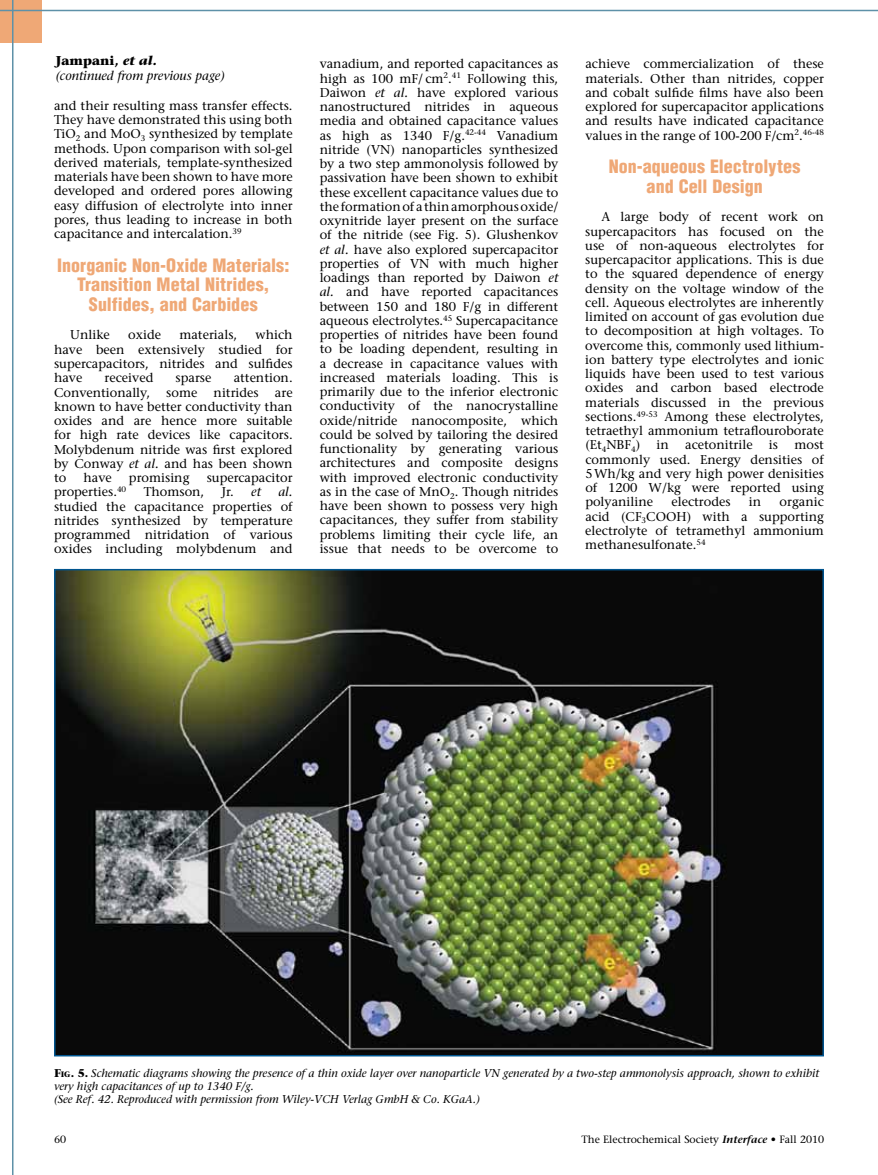
<style>
.page{position:relative;width:878px;height:1175px;background:#fff}
.page>*{position:absolute;margin:0;border:0;box-sizing:border-box;transform-origin:0 0}
.t1{font:900 condensed 18px/19.5px "Helvetica";color:#efa876;text-align:center}
.t2{font:12.75px/14.2px "Stone Serif";color:#000;text-align:justify}
.t3{font:italic 12.75px/14.2px "Stone Serif";color:#000}
.t4{font:italic 11.25px/12.8px "Stone Serif";color:#000}
.t5{font:10.5px "Stone Serif";color:#000}
.s1{font-weight:700;font-style:normal}
.s2{font-weight:700}
.s3{font-style:italic}
.s4{font-weight:700;font-style:normal;font-size:7.8px}
.s5{font-weight:600;font-style:italic}
</style>
<div class="page">
<div style="left:0;top:0;width:42px;height:42px;background:#efa876"></div>
<hr style="left:12px;top:0;width:2px;height:1174px;background:#5e91a8">
<hr style="left:0;top:10px;width:877px;height:1px;background:#5e91a8">
<img style="left:57px;top:572px;width:764px;height:481px">
<div style="left:54px;top:569px;width:770px;height:487px;border:2px solid #00558f"></div>
<p class="t3" style="left:56px;top:54px;width:170px"><span class="s1">Jampani,</span> <span class="s2">et al.<br></span>(continued from previous page)</p>
<p class="t2" style="left:54px;top:98px;width:240px">and their resulting mass transfer effects.<br>They have demonstrated this using both TiO<sub>2</sub> and MoO<sub>3</sub> synthesized by template methods. Upon comparison with sol-gel derived materials, template-synthesized materials have been shown to have more developed and ordered pores allowing easy diffusion of electrolyte into inner pores, thus leading to increase in both capacitance and intercalation.<sup>39</sup></p>
<h1 class="t1" style="left:57px;top:255px;width:234px">Inorganic Non-Oxide Materials:<br>Transition Metal Nitrides,<br>Sulfides, and Carbides</h1>
<p class="t2" style="left:70px;top:328px;width:41px">Unlike</p>
<p class="t2" style="left:128px;top:328px;width:34px">oxide</p>
<p class="t2" style="left:179px;top:328px;width:59px">materials,</p>
<p class="t2" style="left:54px;top:328px;width:240px;text-indent:201px">which have been extensively studied for supercapacitors, nitrides and sulfides have</p>
<p class="t2" style="left:105px;top:370px;width:50px">received</p>
<p class="t2" style="left:176px;top:370px;width:37px">sparse</p>
<p class="t2" style="left:234px;top:370px;width:60px">attention.</p>
<p class="t2" style="left:54px;top:385px;width:97px">Conventionally,</p>
<p class="t2" style="left:166px;top:385px;width:33px">some</p>
<p class="t2" style="left:213px;top:385px;width:47px">nitrides</p>
<p class="t2" style="left:54px;top:385px;width:240px;text-indent:221px">are known to have better conductivity than oxides and are hence more suitable for high rate devices like capacitors.<br>Molybdenum nitride was first explored by Conway <span class="s3">et al.</span> and has been shown to</p>
<p class="t2" style="left:83px;top:470px;width:30px">have</p>
<p class="t2" style="left:129px;top:470px;width:62px">promising</p>
<p class="t2" style="left:207px;top:470px;width:87px">supercapacitor</p>
<p class="t2" style="left:54px;top:484px;width:74px">properties.<sup>40</sup></p>
<p class="t2" style="left:144px;top:484px;width:62px">Thomson,</p>
<p class="t2" style="left:222px;top:484px;width:41px">Jr. <span class="s3">et</span></p>
<p class="t3" style="left:278px;top:485px;width:16px">al.</p>
<p class="t2" style="left:54px;top:499px;width:240px">studied the capacitance properties of nitrides synthesized by temperature programmed nitridation of various oxides including molybdenum and</p>
<p class="t2" style="left:319px;top:57px;width:240px">vanadium, and reported capacitances as high as 100 mF/ cm<sup>2</sup>.<sup>41</sup> Following this, Daiwon <span class="s3">et al.</span> have explored various nanostructured nitrides in aqueous media and obtained capacitance values as high as 1340 F/g.<sup>42-44</sup> Vanadium nitride (VN) nanoparticles synthesized by a two step ammonolysis followed by passivation have been shown to exhibit these excellent capacitance values due to the formation of a thin amorphous oxide/ oxynitride layer present on the surface of the nitride (see Fig. 5). Glushenkov <span class="s3">et al.</span> have also explored supercapacitor properties of VN with much higher loadings than reported by Daiwon <span class="s3">et al.</span> and have reported capacitances between 150 and 180 F/g in different aqueous electrolytes.<sup>45</sup> Supercapacitance properties of nitrides have been found to be loading dependent, resulting in a decrease in capacitance values with increased materials loading. This is primarily due to the inferior electronic conductivity of the nanocrystalline oxide/nitride nanocomposite, which could be solved by tailoring the desired functionality by generating various architectures and composite designs with improved electronic conductivity as in the case of MnO<sub>2</sub>. Though nitrides have been shown to possess very high capacitances, they suffer from stability problems limiting their cycle life, an issue that needs to be overcome to</p>
<p class="t2" style="left:585px;top:57px;width:240px">achieve commercialization of these materials. Other than nitrides, copper and cobalt sulfide films have also been explored for supercapacitor applications and results have indicated capacitance values in the range of 100-200 F/cm<sup>2</sup>.<sup>46-48</sup></p>
<h1 class="t1" style="left:608px;top:157px;width:193px">Non-aqueous Electrolytes and Cell Design</h1>
<p class="t2" style="left:585px;top:210px;width:240px;text-indent:16px">A large body of recent work on supercapacitors has focused on the use of non-aqueous electrolytes for supercapacitor applications. This is due to the squared dependence of energy density on the voltage window of the cell. Aqueous electrolytes are inherently limited on account of gas evolution due to decomposition at high voltages. To overcome this, commonly used lithium&shy;ion battery type electrolytes and ionic liquids have been used to test various oxides and carbon based electrode materials discussed in the previous sections.<sup>49-53</sup> Among these electrolytes, tetraethyl ammonium tetraflouroborate (Et<sub>4</sub>NBF<sub>4</sub>)</p>
<p class="t2" style="left:656px;top:438px;width:14px">in</p>
<p class="t2" style="left:685px;top:438px;width:69px">acetonitrile</p>
<p class="t2" style="left:769px;top:438px;width:11px">is</p>
<p class="t2" style="left:585px;top:438px;width:240px;text-indent:209px">most commonly used. Energy densities of 5Wh/kg and very high power denisities of 1200 W/kg were reported using polyaniline</p>
<p class="t2" style="left:671px;top:495px;width:61px">electrodes</p>
<p class="t2" style="left:749px;top:495px;width:14px">in</p>
<p class="t2" style="left:585px;top:495px;width:240px;text-indent:194px">organic acid (CF<sub>3</sub>COOH) with a supporting electrolyte of tetramethyl ammonium methanesulfonate.<sup>54</sup></p>
<p class="t4" style="left:54px;top:1067px;width:766px"><span class="s1">F</span><span class="s4">ig</span><span class="s1">. 5.</span> Schematic diagrams showing the presence of a thin oxide layer over nanoparticle VN generated by a two-step ammonolysis approach, shown to exhibit very high capacitances of up to 1340 F/g.<br>(See Ref. 42. Reproduced with permission from Wiley-VCH Verlag GmbH &amp; Co. KGaA.)</p>
<p class="t5" style="left:54px;top:1132px;width:14px">60</p>
<p class="t5" style="left:581px;top:1132px;width:244px">The Electrochemical Society <span class="s5">Interface</span> • Fall 2010</p>
</div>
